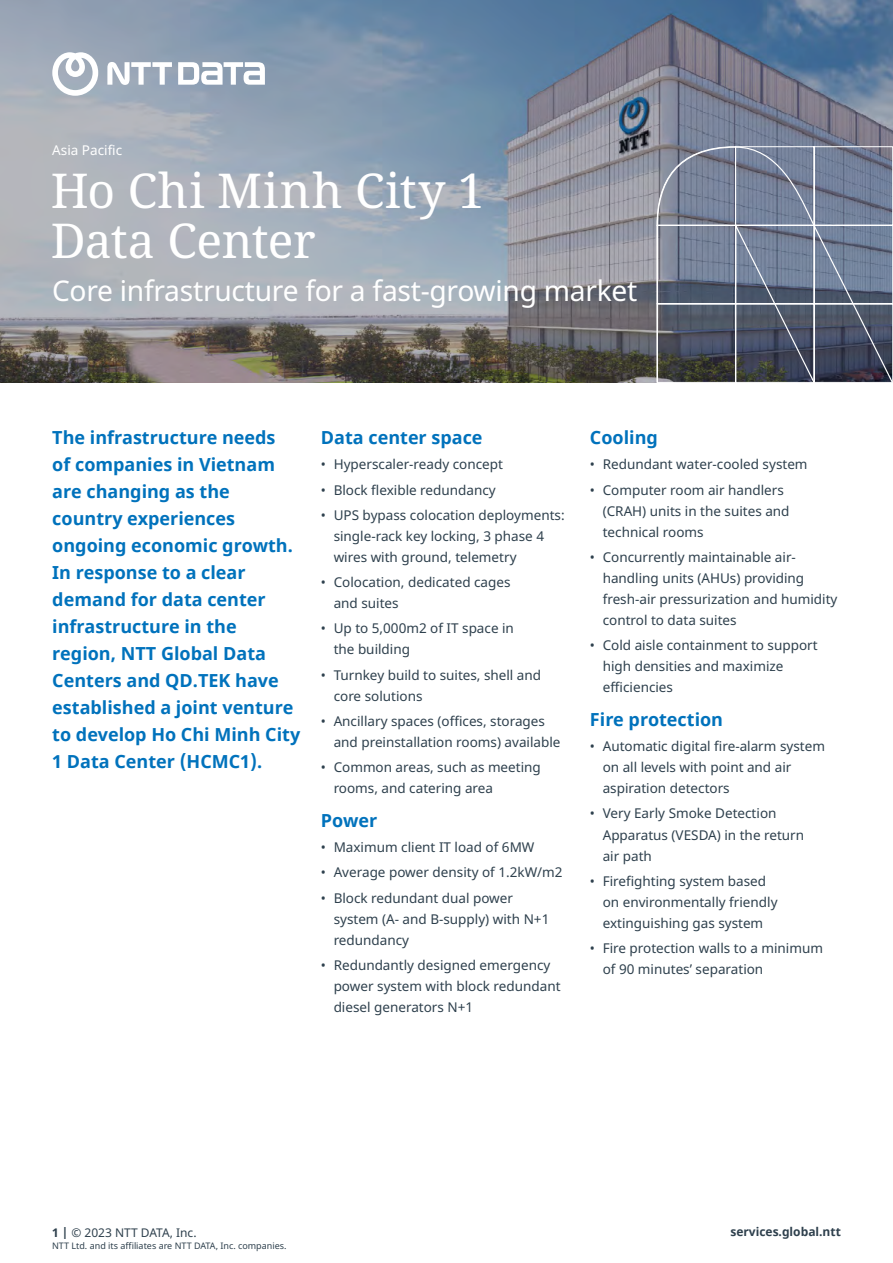
<style>
.page{position:relative;width:893px;height:1263px;background:#fff}
.page>*{position:absolute;margin:0;border:0;box-sizing:border-box;transform-origin:0 0}
.t1{font:48px/51px "Noto Serif";letter-spacing:-.005em;color:#fff}
.t2{font:28.5px "Noto Sans";letter-spacing:-.01em;color:#fff}
.t3{font:700 18px/27px "Noto Sans";color:#0072bc}
.t4{font:13.5px/21px "Noto Sans";color:#2e404d}
.t5{font:13.5px "Noto Sans";color:#fff}
.t6{font:12px "Noto Sans";color:#2e404d}
.t7{font:700 12px "Noto Sans";color:#2e404d}
.t8{font:9px "Noto Sans";color:#2e404d}
.s1{font-weight:700}
</style>
<div class="page">
<svg style="left:0;top:0;width:893px;height:383px;background:#87919f"></svg>
<svg style="left:656px;top:146px;width:237px;height:237px;background:#687184"></svg>
<svg style="left:52px;top:52px;width:46px;height:44px"></svg>
<svg style="left:178px;top:62px;width:87px;height:23px"></svg>
<svg style="left:107px;top:62px;width:65px;height:23px"></svg>
<p class="t5" style="left:52px;top:140px;width:71px">Asia Pacific</p>
<h1 class="t1" style="left:51px;top:166px;width:435px">Ho Chi Minh City 1<br>Data Center</h1>
<h2 class="t2" style="left:52px;top:270px;width:587px">Core infrastructure for a fast-growing market</h2>
<p class="t3" style="left:52px;top:425px;width:249px">The infrastructure needs<br>of companies in Vietnam are changing as the country experiences ongoing economic growth.<br>In response to a clear demand for data center infrastructure in the region, NTT Global Data<br>Centers and QD.TEK have established a joint venture to develop Ho Chi Minh City<br>1 Data Center (HCMC1).</p>
<h3 class="t3" style="left:321px;top:425px;width:163px">Data center space</h3>
<p class="t4" style="left:321px;top:454px;width:184px">• Hyperscaler-ready concept</p>
<p class="t4" style="left:321px;top:480px;width:176px">• Block flexible redundancy</p>
<p class="t4" style="left:334px;top:505px;width:232px;text-indent:-13px">• UPS bypass colocation deployments: single-rack key locking, 3 phase 4 wires with ground, telemetry</p>
<p class="t4" style="left:334px;top:572px;width:178px;text-indent:-13px">• Colocation, dedicated cages and suites</p>
<p class="t4" style="left:334px;top:618px;width:182px;text-indent:-13px">• Up to 5,000m2 of IT space in the building</p>
<p class="t4" style="left:334px;top:665px;width:209px;text-indent:-13px">• Turnkey build to suites, shell and core solutions</p>
<p class="t4" style="left:334px;top:711px;width:228px;text-indent:-13px">• Ancillary spaces (offices, storages and preinstallation rooms) available</p>
<p class="t4" style="left:334px;top:757px;width:209px;text-indent:-13px">• Common areas, such as meeting rooms, and catering area</p>
<h3 class="t3" style="left:321px;top:807px;width:58px">Power</h3>
<p class="t4" style="left:321px;top:837px;width:215px">• Maximum client IT load of 6MW</p>
<p class="t4" style="left:321px;top:862px;width:243px">• Average power density of 1.2kW/m2</p>
<p class="t4" style="left:334px;top:888px;width:217px;text-indent:-13px">• Block redundant dual power system (A- and B-supply) with N+1 redundancy</p>
<p class="t4" style="left:334px;top:955px;width:228px;text-indent:-13px">• Redundantly designed emergency power system with block redundant diesel generators N+1</p>
<h3 class="t3" style="left:590px;top:425px;width:69px">Cooling</h3>
<p class="t4" style="left:590px;top:454px;width:219px">• Redundant water-cooled system</p>
<p class="t4" style="left:603px;top:480px;width:188px;text-indent:-13px">• Computer room air handlers (CRAH) units in the suites and technical rooms</p>
<p class="t4" style="left:603px;top:547px;width:236px;text-indent:-13px">• Concurrently maintainable air&shy;handling units (AHUs) providing fresh-air pressurization and humidity control to data suites</p>
<p class="t4" style="left:603px;top:635px;width:216px;text-indent:-13px">• Cold aisle containment to support high densities and maximize efficiencies</p>
<h3 class="t3" style="left:590px;top:706px;width:135px">Fire protection</h3>
<p class="t4" style="left:603px;top:736px;width:224px;text-indent:-13px">• Automatic digital fire-alarm system on all levels with point and air aspiration detectors</p>
<p class="t4" style="left:603px;top:803px;width:203px;text-indent:-13px">• Very Early Smoke Detection<br>Apparatus (VESDA) in the return air path</p>
<p class="t4" style="left:603px;top:871px;width:176px;text-indent:-13px">• Firefighting system based on environmentally friendly extinguishing gas system</p>
<p class="t4" style="left:603px;top:938px;width:222px;text-indent:-13px">• Fire protection walls to a minimum of 90 minutes’ separation</p>
<p class="t6" style="left:52px;top:1224px;width:146px"><span class="s1">1 |</span> © 2023 NTT DATA, Inc.</p>
<p class="t7" style="left:730px;top:1223px;width:112px">services.global.ntt</p>
<p class="t8" style="left:52px;top:1239px;width:236px">NTT Ltd. and its affiliates are NTT DATA, Inc. companies.</p>
</div>
